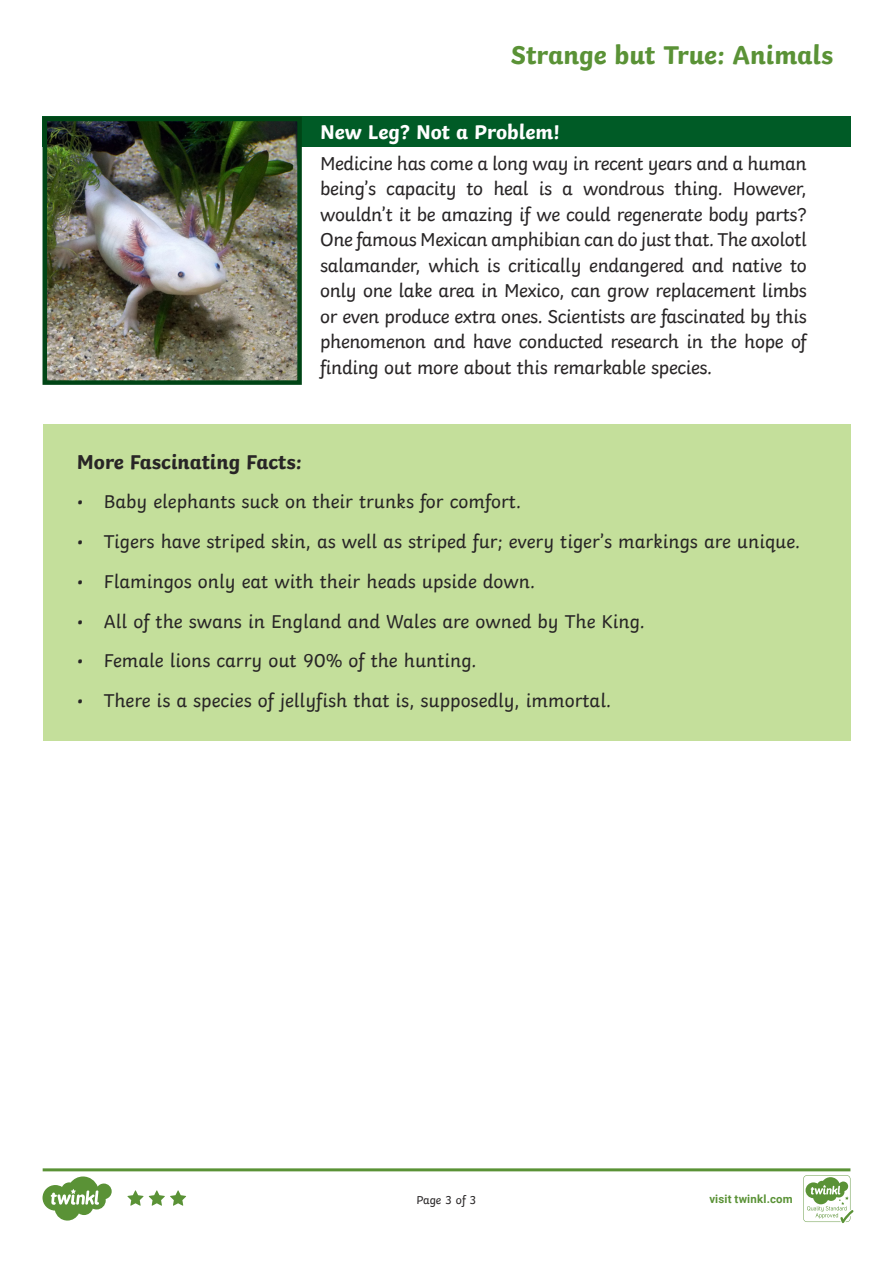
<style>
.page{position:relative;width:893px;height:1263px;background:#fff}
.page>*{position:absolute;margin:0;border:0;box-sizing:border-box;transform-origin:0 0}
.Heading_2{font:700 27px "Twinkl";color:#5a9236}
.KS2_Body_Copy{font:700 21px "Twinkl";color:#282526}
.Heading_3{font:700 21px "Twinkl";color:#fff}
.KS2_Body_Copy-2{font:19.5px/25.5px "Twinkl";color:#282526;text-align:justify}
.t1{font:12px "Twinkl";letter-spacing:-.005em;color:#282526}
.t2{font:700 11.4px "Roboto";letter-spacing:.02em;color:#5a9236}
</style>
<div class="page">
<svg style="left:43px;top:1168px;width:810px;height:55px"></svg>
<div style="left:43px;top:117px;width:808px;height:30px;background:#005b26"></div>
<img style="left:48px;top:122px;width:249px;height:258px">
<div style="left:43px;top:117px;width:259px;height:268px;border:4px solid #004516"></div>
<div style="left:43px;top:424px;width:808px;height:317px;background:#c4df9b"></div>
<p class="Heading_2" style="left:511px;top:33px;width:324px">Strange but True: Animals</p>
<p class="Heading_3" style="left:320px;top:115px;width:242px">New Leg? Not a Problem!</p>
<p class="KS2_Body_Copy-2" style="left:320px;top:149px;width:488px">Medicine has come a long way in recent years and a human being’s capacity to heal is a wondrous thing. However, wouldn’t it be amazing if we could regenerate body parts?<br>One famous Mexican amphibian can do just that. The axolotl salamander, which is critically endangered and native to only one lake area in Mexico, can grow replacement limbs or even produce extra ones. Scientists are fascinated by this phenomenon and have conducted research in the hope of finding out more about this remarkable species.</p>
<p class="KS2_Body_Copy" style="left:77px;top:444px;width:226px">More Fascinating Facts:</p>
<p class="KS2_Body_Copy-2" style="left:77px;top:487px;width:446px">• Baby elephants suck on their trunks for comfort.</p>
<p class="KS2_Body_Copy-2" style="left:77px;top:527px;width:725px">• Tigers have striped skin, as well as striped fur; every tiger’s markings are unique.</p>
<p class="KS2_Body_Copy-2" style="left:77px;top:567px;width:460px">• Flamingos only eat with their heads upside down.</p>
<p class="KS2_Body_Copy-2" style="left:77px;top:607px;width:569px">• All of the swans in England and Wales are owned by The King.</p>
<p class="KS2_Body_Copy-2" style="left:77px;top:646px;width:401px">• Female lions carry out 90% of the hunting.</p>
<p class="KS2_Body_Copy-2" style="left:77px;top:686px;width:536px">• There is a species of jellyfish that is, supposedly, immortal.</p>
<p class="t1" style="left:416px;top:1191px;width:62px">Page 3 of 3</p>
<p class="t2" style="left:709px;top:1191px;width:85px">visit twinkl.com</p>
</div>
